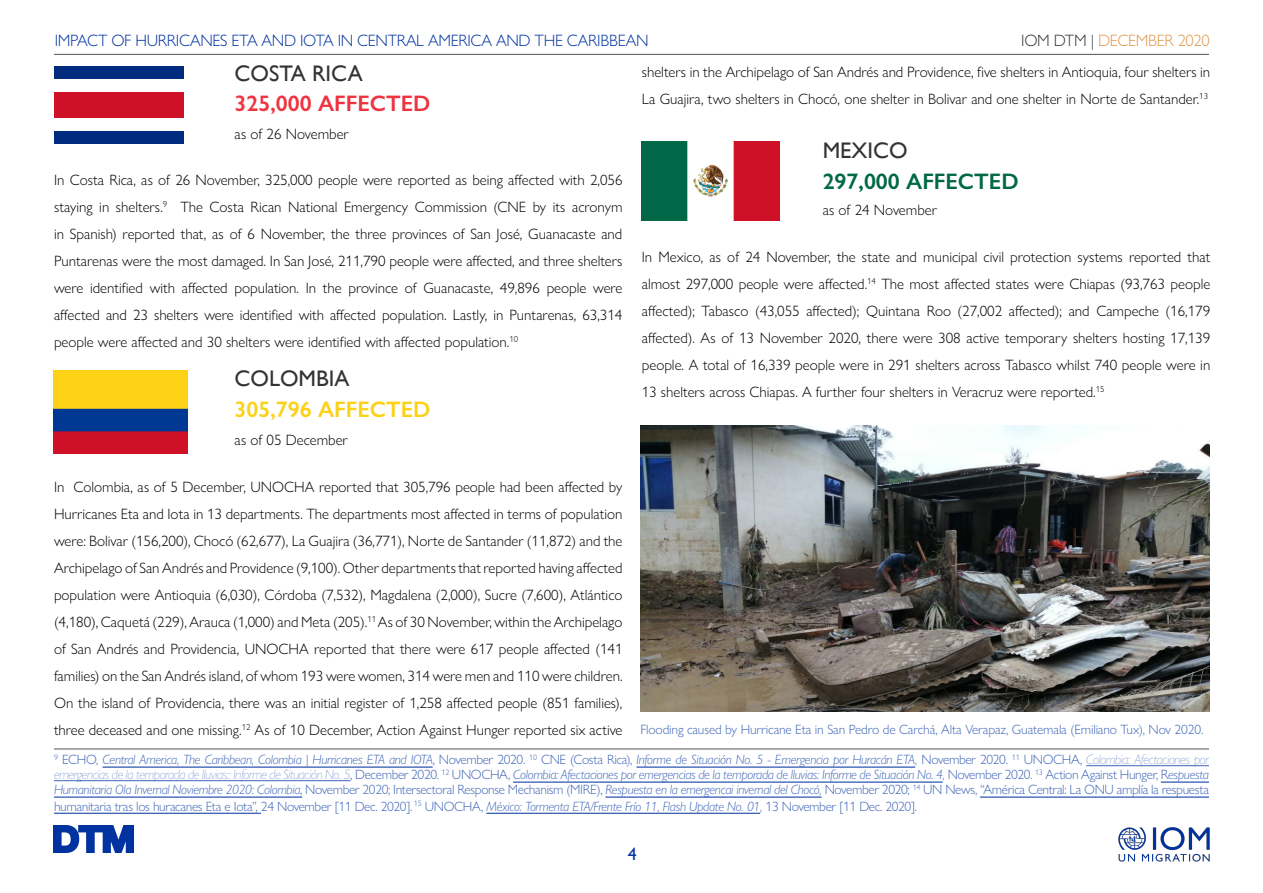
<style>
.page{position:relative;width:1263px;height:893px;background:#fff}
.page>*{position:absolute;margin:0;border:0;box-sizing:border-box;transform-origin:0 0}
.t1{font:22.5px "Gill Sans";color:#313335}
.Quote_TIT{font:600 22.5px "Gill Sans Nova";color:#ef3340}
.Quote_TIT-2{font:600 22.5px "Gill Sans Nova";color:#fcd116}
.Quote_TIT-3{font:600 22.5px "Gill Sans Nova";color:#006847}
.t2{font:500 18px "Gill Sans Nova";color:#0033a0}
.t3{font:300 16.5px "Gill Sans Nova";letter-spacing:-.02em;color:#0033a0}
.t4{font:300 16.5px "Gill Sans Nova";letter-spacing:-.02em;color:#df964b}
.t5{font:300 15px/27px "Gill Sans Nova";color:#000;text-align:justify}
.t6{font:italic 300 13.5px/15.5px "Gill Sans Nova";letter-spacing:-.025em;color:#4066b8;text-align:justify}
.t7{font:300 13.5px "Gill Sans Nova";letter-spacing:-.01em;color:#4066b8}
.s1{color:#313335}
.s2{font-style:normal}
.s3{font-weight:200}
</style>
<div class="page">
<hr style="left:54px;top:54px;width:1155px;height:1px;background:#535353">
<hr style="left:54px;top:749px;width:1155px;height:1px;background:#535353">
<img style="left:1118px;top:827px;width:92px;height:35px">
<img style="left:55px;top:66px;width:128px;height:77px">
<img style="left:54px;top:370px;width:134px;height:84px">
<img style="left:642px;top:141px;width:138px;height:79px">
<img style="left:640px;top:426px;width:569px;height:285px">
<img style="left:54px;top:825px;width:79px;height:28px">
<hr style="left:103px;top:766px;width:330px;height:2px;background:#4066b8">
<hr style="left:636px;top:766px;width:279px;height:2px;background:#4066b8">
<hr style="left:1086px;top:765px;width:123px;height:1px;background:#4066b8">
<hr style="left:54px;top:780px;width:296px;height:1px;background:#4066b8">
<hr style="left:513px;top:781px;width:430px;height:2px;background:#4066b8">
<hr style="left:1161px;top:781px;width:48px;height:2px;background:#4066b8">
<hr style="left:54px;top:796px;width:248px;height:2px;background:#4066b8">
<hr style="left:605px;top:796px;width:217px;height:2px;background:#4066b8">
<hr style="left:980px;top:796px;width:229px;height:2px;background:#4066b8">
<hr style="left:54px;top:813px;width:207px;height:1px;background:#4066b8">
<hr style="left:486px;top:813px;width:274px;height:1px;background:#4066b8">
<p class="t3" style="left:55px;top:30px;width:595px">IMPACT OF HURRICANES ETA AND IOTA IN CENTRAL AMERICA AND THE CARIBBEAN</p>
<p class="t4" style="left:1021px;top:30px;width:190px"><span class="s1">IOM DTM |</span> DECEMBER 2020</p>
<p class="t1" style="left:235px;top:60px;width:130px">COSTA RICA</p>
<p class="Quote_TIT" style="left:235px;top:90px;width:197px">325,000 AFFECTED</p>
<p class="t5" style="left:235px;top:121px;width:116px">as of 26 November</p>
<p class="t5" style="left:54px;top:166px;width:570px">In Costa Rica, as of 26 November, 325,000 people were reported as being affected with 2,056 staying in shelters.<sup>9</sup> The Costa Rican National Emergency Commission (CNE by its acronym in Spanish) reported that, as of 6 November, the three provinces of San José, Guanacaste and Puntarenas were the most damaged. In San José, 211,790 people were affected, and three shelters were identified with affected population. In the province of Guanacaste, 49,896 people were affected and 23 shelters were identified with affected population. Lastly, in Puntarenas, 63,314 people were affected and 30 shelters were identified with affected population.<sup>10</sup></p>
<p class="t1" style="left:235px;top:366px;width:116px">COLOMBIA</p>
<p class="Quote_TIT-2" style="left:235px;top:395px;width:197px">305,796 AFFECTED</p>
<p class="t5" style="left:235px;top:426px;width:115px">as of 05 December</p>
<p class="t5" style="left:54px;top:473px;width:570px">In Colombia, as of 5 December, UNOCHA reported that 305,796 people had been affected by Hurricanes Eta and Iota in 13 departments. The departments most affected in terms of population were: Bolivar (156,200), Chocó (62,677), La Guajira (36,771), Norte de Santander (11,872) and the Archipelago of San Andrés and Providence (9,100). Other departments that reported having affected population were Antioquia (6,030), Córdoba (7,532), Magdalena (2,000), Sucre (7,600), Atlántico (4,180), Caquetá (229), Arauca (1,000) and Meta (205).<sup>11</sup> As of 30 November, within the Archipelago of San Andrés and Providencia, UNOCHA reported that there were 617 people affected (141 families) on the San Andrés island, of whom 193 were women, 314 were men and 110 were children.<br>On the island of Providencia, there was an initial register of 1,258 affected people (851 families), three deceased and one missing.<sup>12</sup> As of 10 December, Action Against Hunger reported six active</p>
<p class="t5" style="left:642px;top:59px;width:570px">shelters in the Archipelago of San Andrés and Providence, five shelters in Antioquia, four shelters in<br>La Guajira, two shelters in Chocó, one shelter in Bolivar and one shelter in Norte de Santander.<sup>13</sup></p>
<p class="t1" style="left:823px;top:137px;width:86px">MEXICO</p>
<p class="Quote_TIT-3" style="left:823px;top:167px;width:197px">297,000 AFFECTED</p>
<p class="t5" style="left:823px;top:196px;width:116px">as of 24 November</p>
<p class="t5" style="left:642px;top:243px;width:570px">In Mexico, as of 24 November, the state and municipal civil protection systems reported that almost 297,000 people were affected.<sup>14</sup> The most affected states were Chiapas (93,763 people affected); Tabasco (43,055 affected); Quintana Roo (27,002 affected); and Campeche (16,179 affected). As of 13 November 2020, there were 308 active temporary shelters hosting 17,139 people. A total of 16,339 people were in 291 shelters across Tabasco whilst 740 people were in 13 shelters across Chiapas. A further four shelters in Veracruz were reported.<sup>15</sup></p>
<p class="t7" style="left:640px;top:722px;width:564px">Flooding caused by Hurricane Eta in San Pedro de Carchá, Alta Verapaz, Guatemala (Emiliano Tux), Nov 2020.</p>
<p class="t6" style="left:54px;top:752px;width:1156px"><sup>9</sup> <span class="s2">ECHO,</span> Central America, The Caribbean, Colombia | Hurricanes ETA and IOTA<span class="s2">, November 2020.</span> <sup>10</sup> <span class="s2">CNE (Costa Rica),</span> Informe de Situación No. 5 - Emergencia por Huracán ETA, <span class="s2">November 2020.</span> <sup>11</sup> <span class="s2">UNOCHA,</span> <span class="s3">Colombia: Afectaciones por emergencias de la temporada de lluvias:: Informe de Situación No. 5</span><span class="s2">, December 2020.</span> <sup>12</sup> <span class="s2">UNOCHA,</span> Colombia: Afectaciones por emergencias de la temporada de lluvias: Informe de Situación No. 4, <span class="s2">November 2020.</span> <sup>13</sup> <span class="s2">Action Against Hunger, R</span>espuesta Humanitaria Ola Invernal Noviembre 2020: Colombia<span class="s2">, November 2020; Intersectoral Response Mechanism (MIRE),</span> Respuesta en la emergencai invernal del Chocó, <span class="s2">November 2020;</span> <sup>14</sup> <span class="s2">UN News, “América Central: La ONU amplía la respuesta humanitaria tras los huracanes Eta e Iota”, 24 November [11 Dec. 2020].</span> <sup>15</sup> <span class="s2">UNOCHA,</span> México: Tormenta ETA/Frente Frío 11, Flash Update No. 01, <span class="s2">13 November [11 Dec. 2020].</span></p>
<p class="t2" style="left:628px;top:842px;width:10px">4</p>
</div>
